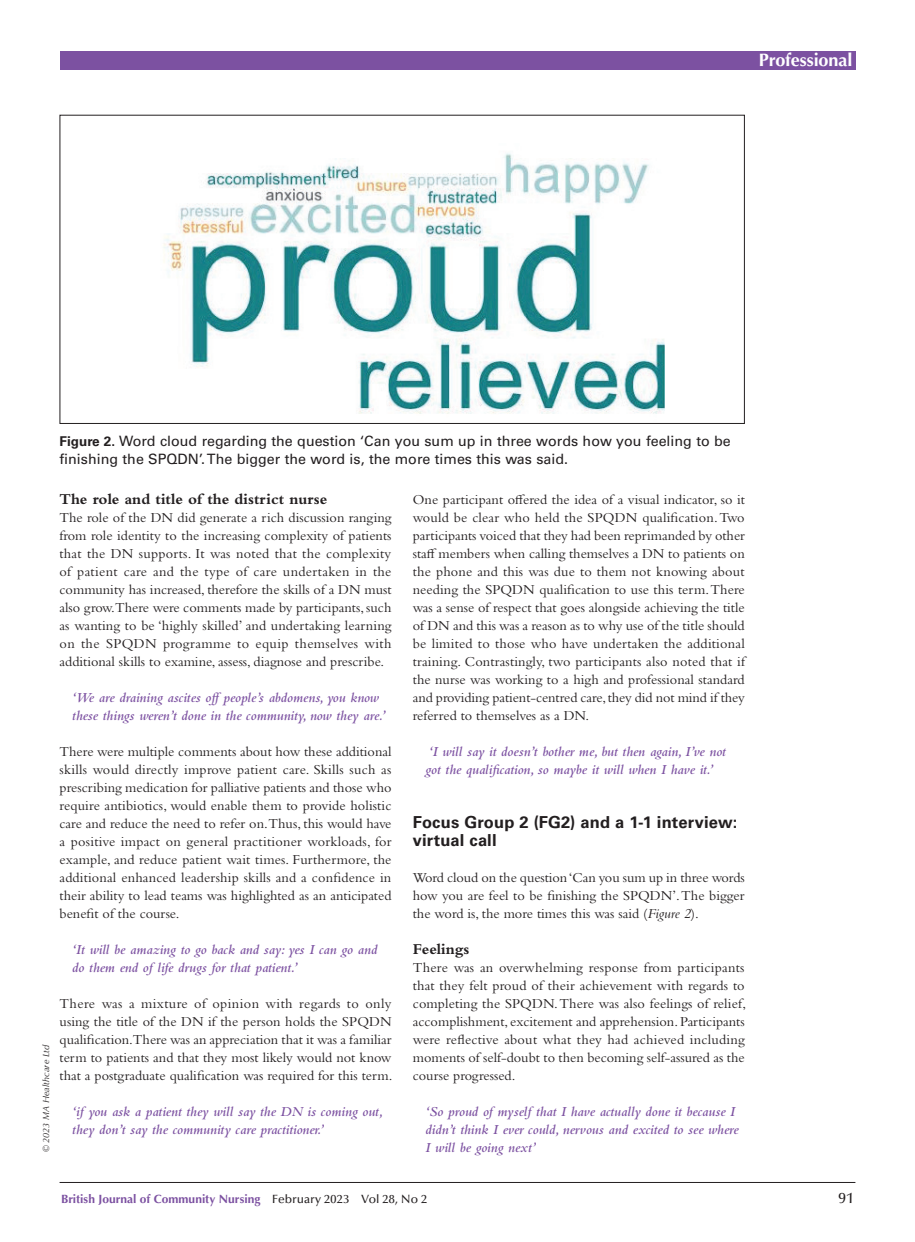
<style>
.page{position:relative;width:915px;height:1242px;background:#fff}
.page>*{position:absolute;margin:0;border:0;box-sizing:border-box;transform-origin:0 0}
.t1{font:700 18px "Optima LT Std";letter-spacing:-.005em;color:#fff}
.t2{font:700 16.5px/18px "Univers LT Std";letter-spacing:.01em;color:#231f20}
.t3{font:700 15.75px "Bembo Std";color:#231f20}
.t4{font:500 15px "Optima LT Std";color:#231f20}
.t5{font:14.25px/18px "Bembo Std";color:#231f20;text-align:justify}
.t6{font:italic 600 14.25px/18px "Bembo Std";color:#7c51a1}
.t7{font:14.25px/18px "Univers LT Std";color:#231f20}
.t8{font:700 12px "Optima LT Std";color:#7c51a1}
.t9{font:italic 9px "Optima LT Std";letter-spacing:.005em;color:#231f20}
.s1{font-weight:700;font-size:13.5px}
.s2{font-style:italic}
.s3{font-weight:500;color:#231f20}
</style>
<div class="page">
<hr style="left:60px;top:1182px;width:795px;height:1px;background:#231f20">
<div style="left:60px;top:51px;width:795px;height:18px;background:#7c51a1"></div>
<img style="left:163px;top:153px;width:501px;height:261px">
<p class="t1" style="left:758px;top:49px;width:95px">Professional</p>
<p class="t7" style="left:68px;top:431px;width:663px;text-indent:-9px"><span class="s1">Figure 2.</span> Word cloud regarding the question ‘Can you sum up in three words how you feeling to be nishing the SPQDN’. The bigger the word is, the more times this was said.</p>
<p class="t9" style="left:41px;top:1152px;width:109px;rotate:-90deg">© 2023 MA Healthcare Ltd</p>
<p class="t3" style="left:60px;top:490px;width:269px">The role and title of the district nurse</p>
<p class="t5" style="left:60px;top:508px;width:333px">The role of the DN did generate a rich discussion ranging from role identity to the increasing complexity of patients that the DN supports. It was noted that the complexity of patient care and the type of care undertaken in the community has increased, therefore the skills of a DN must also grow.There were comments made by participants, such as wanting to be ‘highly skilled’ and undertaking learning on the SPQDN programme to equip themselves with additional skills to examine, assess, diagnose and prescribe.</p>
<p class="t6" style="left:72px;top:688px;width:314px">‘We are draining ascites offpeople’s abdomens, you know these things weren’t done in the community, now they are.’</p>
<p class="t5" style="left:60px;top:742px;width:333px">There were multiple comments about how these additional skills would directly improve patient care. Skills such as prescribing medication for palliative patients and those who require antibiotics, would enable them to provide holistic care and reduce the need to refer on.Thus, this would have a positive impact on general practitioner workloads, for example, and reduce patient wait times. Furthermore, the additional enhanced leadership skills and a confidence in their ability to lead teams was highlighted as an anticipated benefit of the course.</p>
<p class="t6" style="left:72px;top:940px;width:306px">‘It will be amazing to go back and say: yes I can go and do them end of life drugs for that patient.’</p>
<p class="t5" style="left:60px;top:994px;width:334px">There was a mixture of opinion with regards to only using the title of the DN if the person holds the SPQDN qualification.There was an appreciation that it was a familiar term to patients and that they most likely would not know that a postgraduate qualification was required for this term.</p>
<p class="t6" style="left:72px;top:1102px;width:312px">‘if you ask a patient they will say the DN is coming out, they don’t say the community care practitioner.’</p>
<p class="t5" style="left:412px;top:490px;width:333px">One participant offered the idea of a visual indicator, so it would be clear who held the SPQDN qualification. Two participants voiced that they had been reprimanded by other staff members when calling themselves a DN to patients on the phone and this was due to them not knowing about needing the SPQDN qualification to use this term. There was a sense of respect that goes alongside achieving the title of DN and this was a reason as to why use of the title should be limited to those who have undertaken the additional training. Contrastingly, two participants also noted that if the nurse was working to a high and professional standard and providing patient-centred care, they did not mind if they referred to themselves as a DN.</p>
<p class="t6" style="left:425px;top:742px;width:302px">‘I will say it doesn’t bother me, but then again, I’ve not got the qualification, so maybe it will when I have it.’</p>
<p class="t2" style="left:412px;top:813px;width:326px">Focus Group 2 (FG2) and a 1-1 interview: virtual call</p>
<p class="t5" style="left:412px;top:868px;width:333px">Word cloud on the question ‘Can you sum up in three words how you are feel to be finishing the SPQDN’. The bigger the word is, the more times this was said (<span class="s2">Figure 2</span>).</p>
<p class="t3" style="left:412px;top:940px;width:58px">Feelings</p>
<p class="t5" style="left:412px;top:958px;width:335px">There was an overwhelming response from participants that they felt proud of their achievement with regards to completing the SPQDN. There was also feelings of relief, accomplishment, excitement and apprehension. Participants were reflective about what they had achieved including moments of self-doubt to then becoming self-assured as the course progressed.</p>
<p class="t6" style="left:425px;top:1102px;width:314px">‘So proud of myself that I have actually done it because I didn’t think I ever could, nervous and excited to see where<br>I will be going next’</p>
<p class="t8" style="left:61px;top:1192px;width:367px">British Journal of Community Nursing <span class="s3">February 2023 Vol 28, No 2</span></p>
<p class="t4" style="left:838px;top:1190px;width:17px">91</p>
</div>
